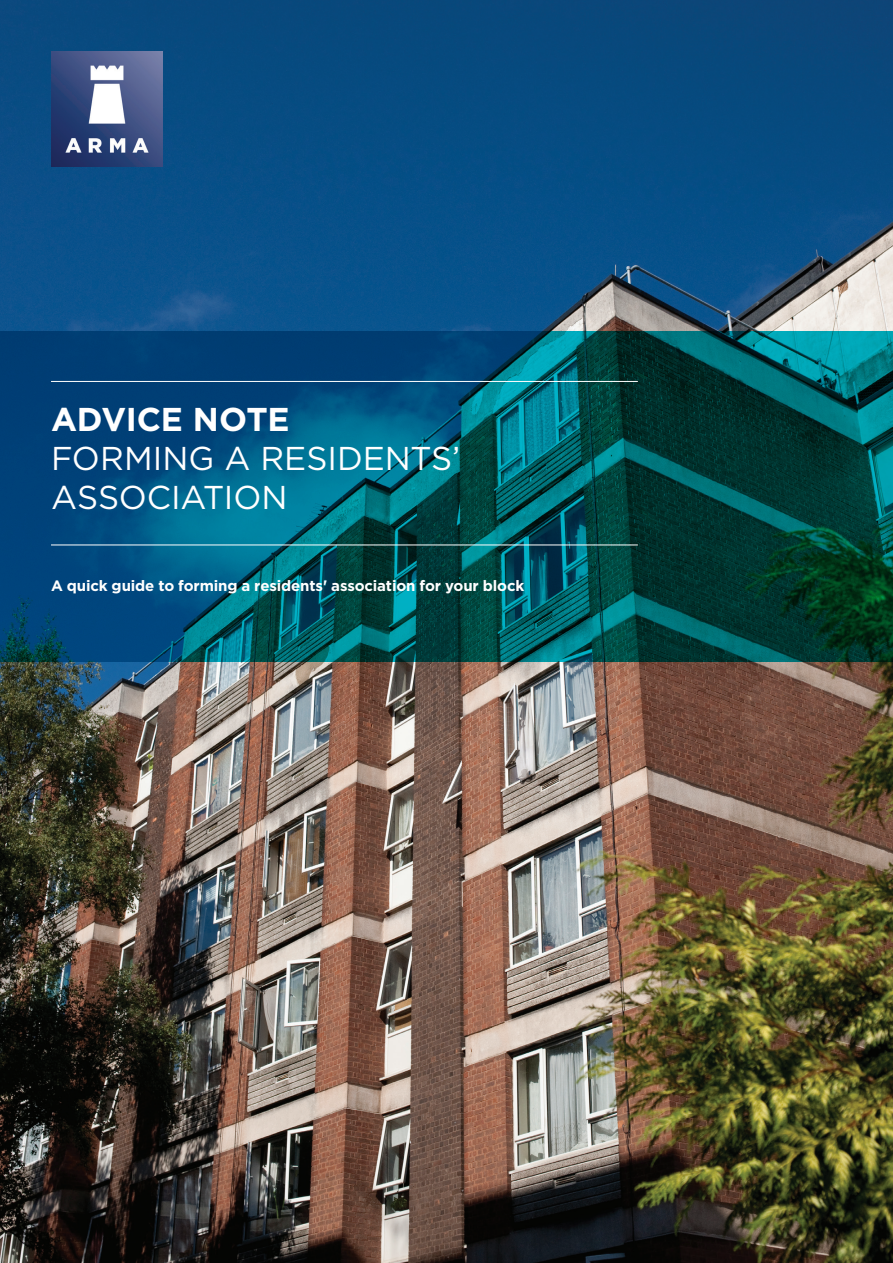
<style>
.page{position:relative;width:893px;height:1263px;background:#fff}
.page>*{position:absolute;margin:0;border:0;box-sizing:border-box;transform-origin:0 0}
.t1{font:33px/39px "Gotham";color:#fff}
.t2{font:700 33px "Gotham";letter-spacing:-.01em;color:#fff}
.t3{font:700 15px "Gotham";letter-spacing:-.01em;color:#fff}
</style>
<div class="page">
<img style="left:0;top:0;width:893px;height:1263px">
<svg style="left:0;top:332px;width:893px;height:330px;background:#005063"></svg>
<hr style="left:51px;top:381px;width:587px;height:1px;background:#fff">
<hr style="left:51px;top:545px;width:587px;height:1px;background:#fff">
<img style="left:51px;top:51px;width:112px;height:116px">
<h1 class="t2" style="left:51px;top:397px;width:240px">ADVICE NOTE</h1>
<h1 class="t1" style="left:51px;top:438px;width:411px">FORMING A RESIDENTS’<br>ASSOCIATION</h1>
<p class="t3" style="left:51px;top:576px;width:475px">A quick guide to forming a residents' association for your block</p>
</div>
